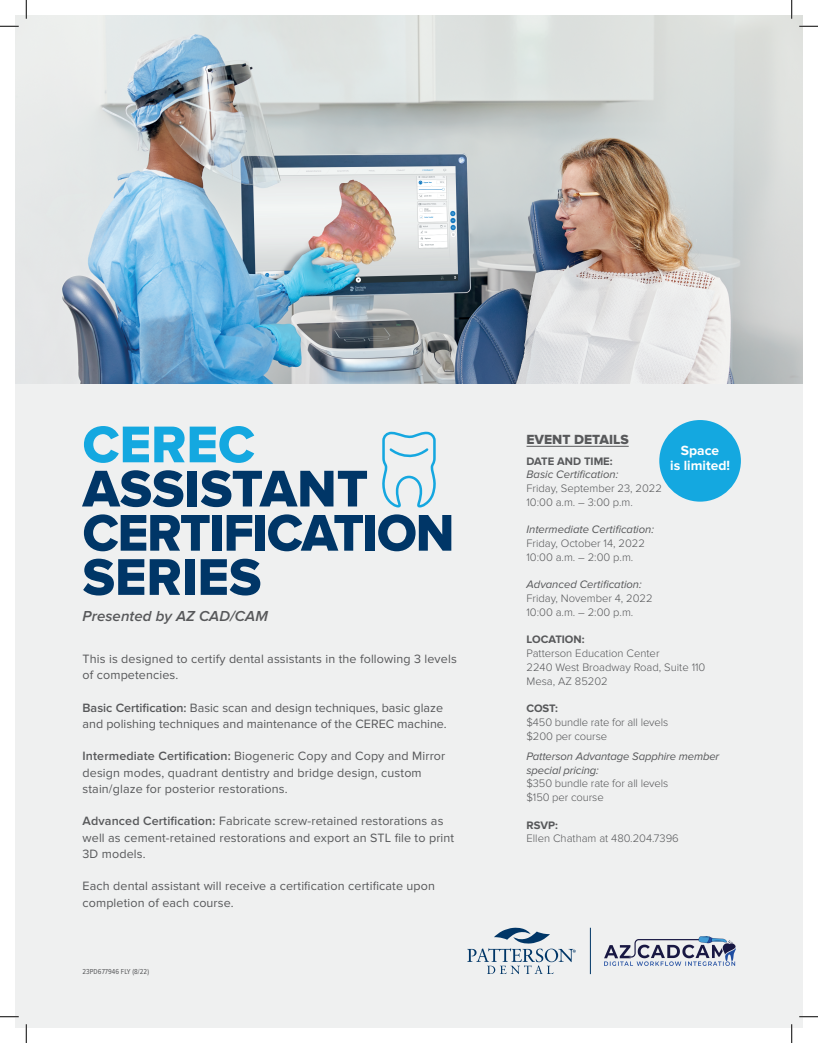
<style>
.page{position:relative;width:818px;height:1043px;background:#fff}
.page>*{position:absolute;margin:0;border:0;box-sizing:border-box;transform-origin:0 0}
.t1{font:53.5px/44.1px "Proxima Nova Extrabld";letter-spacing:-.025em;color:#003667}
.t2{font:53.5px "Proxima Nova Extrabld";color:#14a8e0}
.t3{font:italic 600 15px "Proxima Nova";letter-spacing:.005em;color:#57585a}
.t4{font:700 13.75px/14.9px "Proxima Nova";color:#fff;text-align:center}
.t5{font:13.75px "Proxima Nova Extrabld";color:#57585a}
.t6{font:12.5px/16.2px "Proxima Nova";letter-spacing:.01em;color:#57585a}
.t7{font:300 11.25px/13.8px "Proxima Nova";color:#57585a}
.t8{font:italic 11.25px/13.8px "Proxima Nova";color:#57585a}
.t9{font:700 11.25px "Proxima Nova";color:#57585a}
.t10{font:7.5px "Proxima Nova Cond";letter-spacing:.01em;color:#57585a}
.s1{font-weight:600}
</style>
<div class="page">
<img style="left:15px;top:15px;width:787px;height:370px">
<div style="left:15px;top:385px;width:787px;height:643px;background:#eff0f0"></div>
<hr style="left:526px;top:446px;width:102px;height:1px;background:#57585a">
<div style="left:659px;top:420px;width:81px;height:81px;background:#14a8e0;border-radius:50%"></div>
<svg style="left:382px;top:432px;width:54px;height:75px"></svg>
<svg style="left:467px;top:927px;width:108px;height:47px"></svg>
<hr style="left:590px;top:927px;width:1px;height:47px;background:#003667">
<img style="left:605px;top:936px;width:130px;height:29px">
<svg style="left:0;top:25px;width:19px;height:2px"></svg>
<svg style="left:799px;top:25px;width:19px;height:2px"></svg>
<svg style="left:0;top:1016px;width:19px;height:1px"></svg>
<svg style="left:799px;top:1015px;width:19px;height:2px"></svg>
<svg style="left:25px;top:0;width:2px;height:19px"></svg>
<svg style="left:25px;top:1024px;width:2px;height:18px"></svg>
<svg style="left:790px;top:0;width:2px;height:19px"></svg>
<svg style="left:791px;top:1024px;width:1px;height:18px"></svg>
<h1 class="t2" style="left:82px;top:413px;width:174px">CEREC</h1>
<h1 class="t1" style="left:82px;top:468px;width:373px">ASSISTANT<br>CERTIFICATION<br>SERIES</h1>
<p class="t3" style="left:82px;top:607px;width:187px">Presented by AZ CAD/CAM</p>
<p class="t6" style="left:82px;top:650px;width:376px">This is designed to certify dental assistants in the following 3 levels of competencies.</p>
<p class="t6" style="left:82px;top:699px;width:366px"><span class="s1">Basic Certification:</span> Basic scan and design techniques, basic glaze and polishing techniques and maintenance of the CEREC machine.</p>
<p class="t6" style="left:82px;top:748px;width:364px"><span class="s1">Intermediate Certification:</span> Biogeneric Copy and Copy and Mirror design modes, quadrant dentistry and bridge design, custom stain/glaze for posterior restorations.</p>
<p class="t6" style="left:82px;top:813px;width:373px"><span class="s1">Advanced Certification:</span> Fabricate screw-retained restorations as well as cement-retained restorations and export an STL file to print<br>3D models.</p>
<p class="t6" style="left:82px;top:878px;width:354px">Each dental assistant will receive a certification certificate upon completion of each course.</p>
<p class="t10" style="left:82px;top:967px;width:68px">23PD677946 FLY (8/22)</p>
<p class="t5" style="left:526px;top:432px;width:104px">EVENT DETAILS</p>
<p class="t9" style="left:526px;top:454px;width:88px">DATE AND TIME:</p>
<p class="t8" style="left:526px;top:468px;width:93px">Basic Certification:</p>
<p class="t7" style="left:526px;top:481px;width:137px">Friday, September 23, 2022<br>10:00 a.m. – 3:00 p.m.</p>
<p class="t8" style="left:526px;top:523px;width:129px">Intermediate Certification:</p>
<p class="t7" style="left:526px;top:536px;width:120px">Friday, October 14, 2022<br>10:00 a.m. – 2:00 p.m.</p>
<p class="t8" style="left:526px;top:578px;width:117px">Advanced Certification:</p>
<p class="t7" style="left:526px;top:591px;width:128px">Friday, November 4, 2022<br>10:00 a.m. – 2:00 p.m.</p>
<p class="t9" style="left:526px;top:633px;width:60px">LOCATION:</p>
<p class="t7" style="left:526px;top:646px;width:180px">Patterson Education Center<br>2240 West Broadway Road, Suite 110<br>Mesa, AZ 85202</p>
<p class="t9" style="left:526px;top:702px;width:33px">COST:</p>
<p class="t7" style="left:526px;top:715px;width:143px">$450 bundle rate for all levels $200 per course</p>
<p class="t8" style="left:526px;top:749px;width:194px">Patterson Advantage Sapphire member special pricing:</p>
<p class="t7" style="left:526px;top:776px;width:143px">$350 bundle rate for all levels $150 per course</p>
<p class="t9" style="left:526px;top:818px;width:33px">RSVP:</p>
<p class="t7" style="left:526px;top:831px;width:154px">Ellen Chatham at 480.204.7396</p>
<p class="t4" style="left:670px;top:443px;width:61px">Space<br>is limited!</p>
</div>
